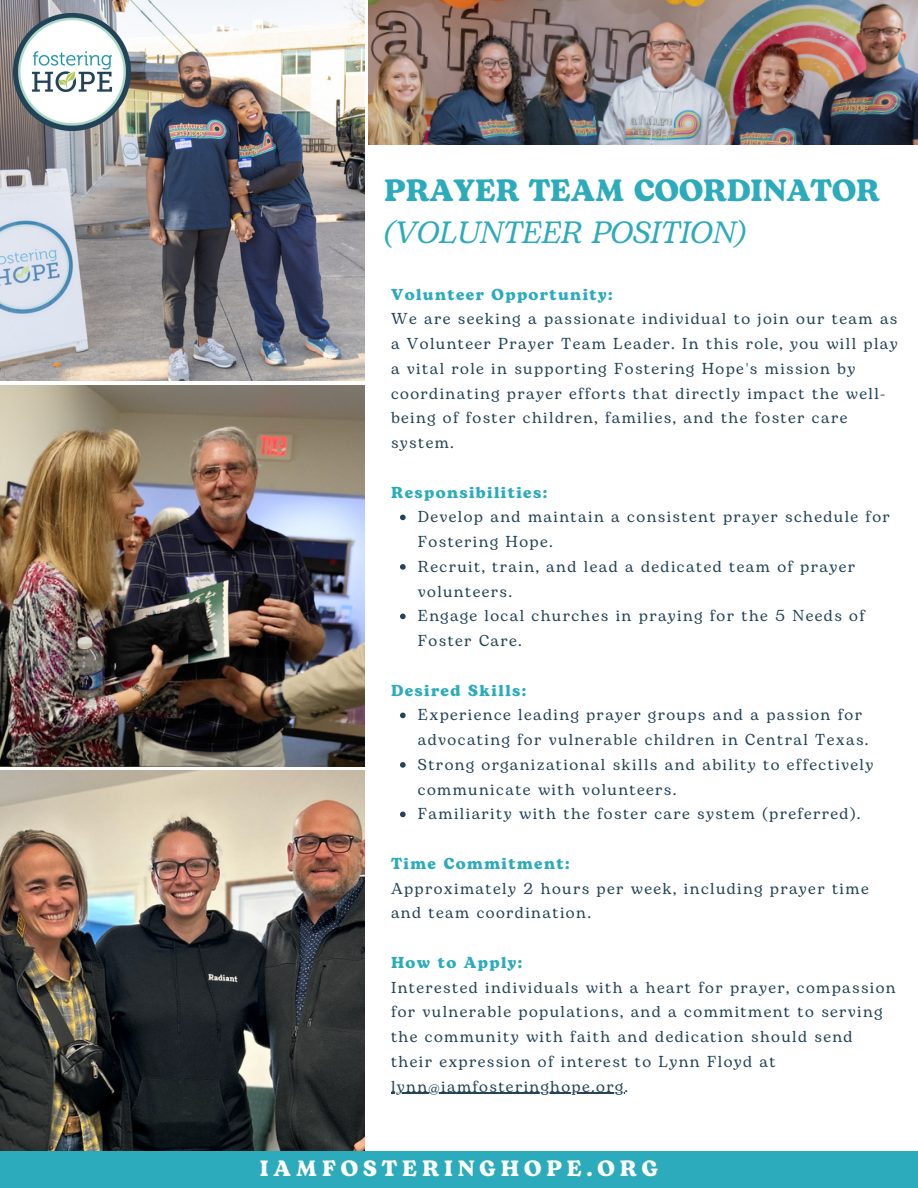
<style>
.page{position:relative;width:918px;height:1188px;background:#fff}
.page>*{position:absolute;margin:0;border:0;box-sizing:border-box;transform-origin:0 0}
.t1{font:700 30.6px "Bogart";color:#2babbb}
.t2{font:italic 30.6px "Bogart";color:#2babbb}
.t3{font:700 22.2px "Bogart";letter-spacing:.22em;color:#fff}
.t4{font:15.9px/24.8px "Bogart";letter-spacing:.09em;color:#244357}
.t5{font:700 15.9px "Bogart";letter-spacing:.09em;color:#2babbb}
</style>
<div class="page">
<img style="left:0;top:0;width:364px;height:380px">
<img style="left:0;top:386px;width:364px;height:380px">
<img style="left:0;top:771px;width:364px;height:380px">
<div style="left:0;top:1151px;width:918px;height:37px;background:#2babbb"></div>
<img style="left:368px;top:0;width:550px;height:144px">
<img style="left:13px;top:14px;width:117px;height:117px">
<svg style="left:400px;top:515px;width:6px;height:5px"></svg>
<svg style="left:400px;top:564px;width:6px;height:6px"></svg>
<svg style="left:400px;top:614px;width:6px;height:5px"></svg>
<svg style="left:400px;top:713px;width:6px;height:5px"></svg>
<svg style="left:400px;top:762px;width:6px;height:6px"></svg>
<svg style="left:400px;top:812px;width:6px;height:5px"></svg>
<hr style="left:391px;top:1093px;width:234px;height:1px;background:#244357">
<h1 class="t1" style="left:384px;top:169px;width:497px">PRAYER TEAM COORDINATOR</h1>
<h1 class="t2" style="left:384px;top:210px;width:363px">(VOLUNTEER POSITION)</h1>
<p class="t5" style="left:391px;top:283px;width:223px">Volunteer Opportunity:</p>
<p class="t4" style="left:391px;top:307px;width:508px">We are seeking a passionate individual to join our team as a Volunteer Prayer Team Leader. In this role, you will play a vital role in supporting Fostering Hope's mission by coordinating prayer efforts that directly impact the well&shy;being of foster children, families, and the foster care system.</p>
<h3 class="t5" style="left:391px;top:481px;width:158px">Responsibilities:</h3>
<p class="t4" style="left:418px;top:505px;width:473px">Develop and maintain a consistent prayer schedule for<br>Fostering Hope.</p>
<p class="t4" style="left:418px;top:555px;width:439px">Recruit, train, and lead a dedicated team of prayer volunteers.</p>
<p class="t4" style="left:418px;top:604px;width:448px">Engage local churches in praying for the 5 Needs of<br>Foster Care.</p>
<h3 class="t5" style="left:391px;top:679px;width:137px">Desired Skills:</h3>
<p class="t4" style="left:418px;top:703px;width:452px">Experience leading prayer groups and a passion for advocating for vulnerable children in Central Texas.</p>
<p class="t4" style="left:418px;top:753px;width:457px">Strong organizational skills and ability to effectively communicate with volunteers.</p>
<p class="t4" style="left:418px;top:802px;width:444px">Familiarity with the foster care system (preferred).</p>
<p class="t5" style="left:391px;top:852px;width:180px">Time Commitment:</p>
<p class="t4" style="left:391px;top:877px;width:479px">Approximately 2 hours per week, including prayer time and team coordination.</p>
<p class="t5" style="left:391px;top:951px;width:133px">How to Apply:</p>
<p class="t4" style="left:391px;top:976px;width:506px">Interested individuals with a heart for prayer, compassion for vulnerable populations, and a commitment to serving the community with faith and dedication should send their expression of interest to Lynn Floyd at</p>
<h2 class="t4" style="left:391px;top:1075px;width:239px">lynn@iamfosteringhope.org.</h2>
<p class="t3" style="left:260px;top:1153px;width:400px">IAMFOSTERINGHOPE.ORG</p>
</div>
